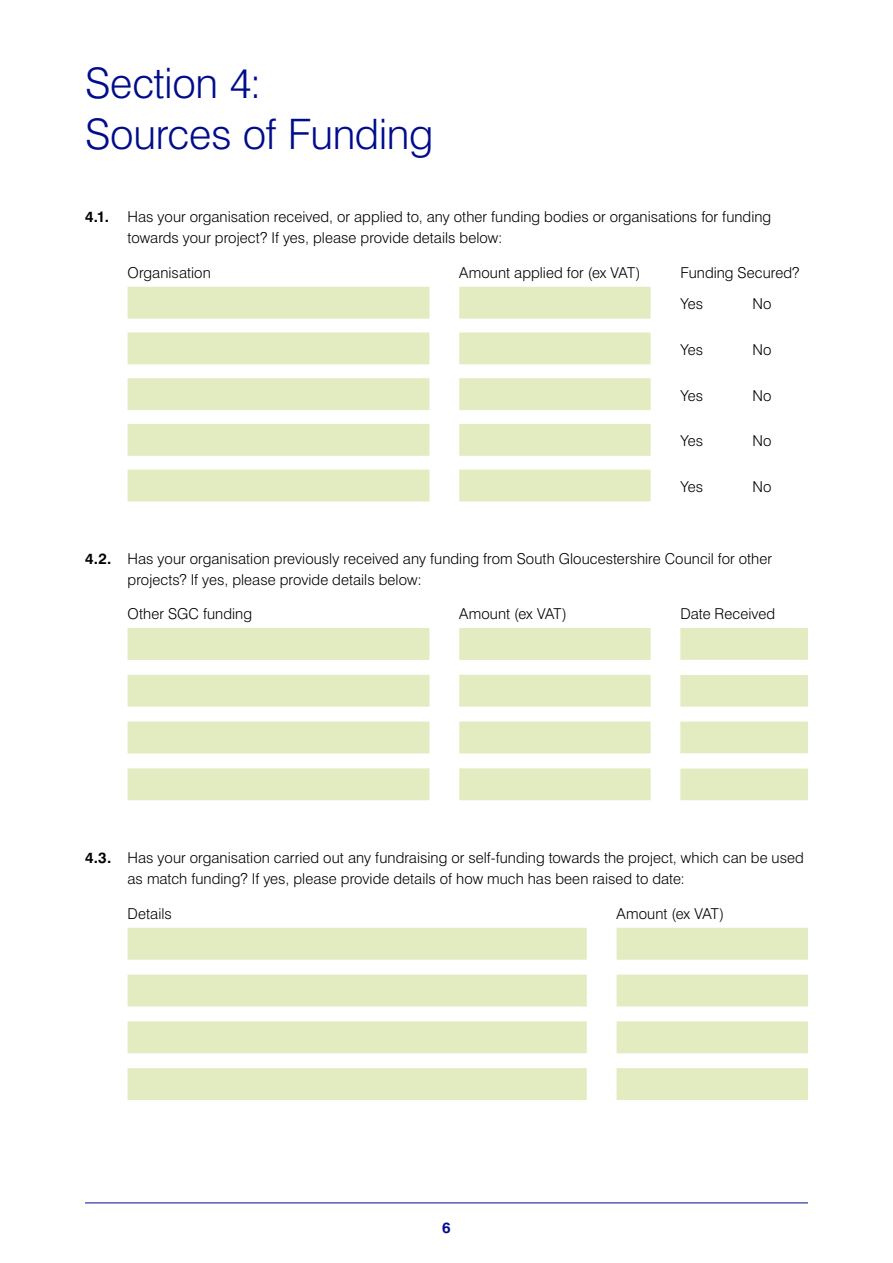
<style>
.page{position:relative;width:893px;height:1263px;background:#fff}
.page>*{position:absolute;margin:0;border:0;box-sizing:border-box;transform-origin:0 0}
.t1{font:300 42px/51px "Swiss 721 BT";letter-spacing:-.01em;color:#000c8c}
.t2{font:300 15px/21px "Swiss 721 BT";letter-spacing:.005em;color:#000}
.t3{font:700 15px "Swiss 721 BT";color:#000c8c}
.s1{font-weight:700}
</style>
<div class="page">
<hr style="left:85px;top:1203px;width:723px;height:1px;background:#000c8c">
<svg style="left:128px;top:287px;width:523px;height:214px;fill:#e3ecc1"></svg>
<svg style="left:128px;top:628px;width:680px;height:172px;fill:#e3ecc1"></svg>
<svg style="left:680px;top:660px;width:128px;height:108px"></svg>
<svg style="left:128px;top:928px;width:680px;height:172px;fill:#e3ecc1"></svg>
<h1 class="t1" style="left:85px;top:57px;width:350px">Section 4:<br>Sources of Funding</h1>
<p class="t2" style="left:128px;top:206px;width:645px;text-indent:-43px"><span class="s1">4.1.</span> Has your organisation received, or applied to, any other funding bodies or organisations for funding towards your project? If yes, please provide details below:</p>
<p class="t2" style="left:128px;top:262px;width:85px">Organisation</p>
<p class="t2" style="left:459px;top:262px;width:183px">Amount applied for (ex VAT)</p>
<p class="t2" style="left:680px;top:256px;width:121px;line-height:31.5px">Funding Secured?<br>Yes</p>
<p class="t2" style="left:752px;top:293px;width:21px">No</p>
<p class="t2" style="left:680px;top:339px;width:24px">Yes</p>
<p class="t2" style="left:752px;top:339px;width:21px">No</p>
<p class="t2" style="left:680px;top:384px;width:24px">Yes</p>
<p class="t2" style="left:752px;top:384px;width:21px">No</p>
<p class="t2" style="left:680px;top:430px;width:24px">Yes</p>
<p class="t2" style="left:752px;top:430px;width:21px">No</p>
<p class="t2" style="left:680px;top:476px;width:24px">Yes</p>
<p class="t2" style="left:752px;top:476px;width:21px">No</p>
<p class="t2" style="left:128px;top:547px;width:646px;text-indent:-43px"><span class="s1">4.2.</span> Has your organisation previously received any funding from South Gloucestershire Council for other projects? If yes, please provide details below:</p>
<p class="t2" style="left:128px;top:603px;width:126px">Other SGC funding</p>
<p class="t2" style="left:459px;top:603px;width:109px">Amount (ex VAT)</p>
<p class="t2" style="left:680px;top:603px;width:96px">Date Received</p>
<p class="t2" style="left:128px;top:847px;width:678px;text-indent:-43px"><span class="s1">4.3.</span> Has your organisation carried out any fundraising or self-funding towards the project, which can be used as match funding? If yes, please provide details of how much has been raised to date:</p>
<p class="t2" style="left:128px;top:903px;width:46px">Details</p>
<p class="t2" style="left:617px;top:903px;width:109px">Amount (ex VAT)</p>
<p class="t3" style="left:442px;top:1218px;width:10px">6</p>
</div>
